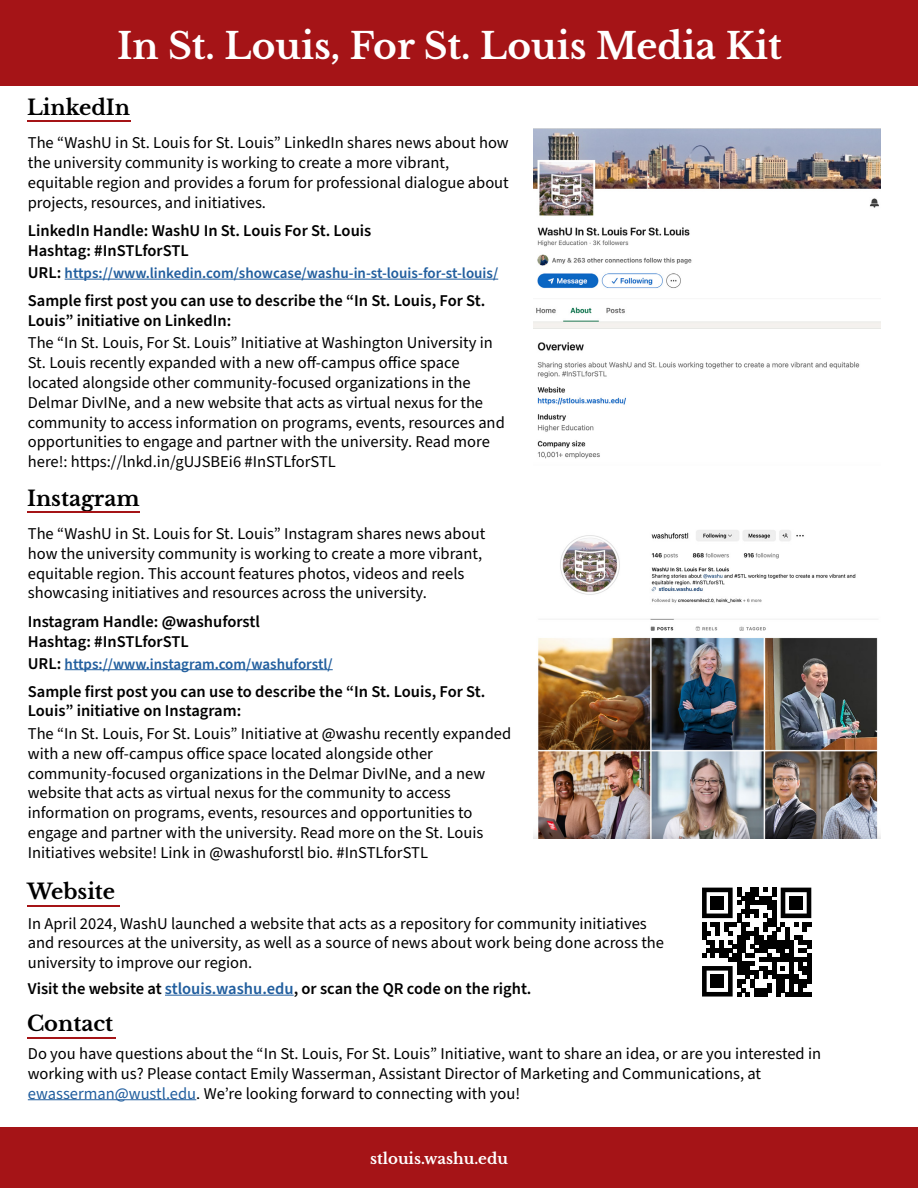
<style>
.page{position:relative;width:918px;height:1188px;background:#fff}
.page>*{position:absolute;margin:0;border:0;box-sizing:border-box;transform-origin:0 0}
.t1{font:700 36px "Libre Baskerville";color:#fff}
.t2{font:700 21px "Libre Baskerville";color:#000}
.t3{font:16.5px/19.8px "Source Sans Pro";color:#000}
.t4{font:600 16.5px/19.8px "Source Sans Pro";color:#000}
.t5{font:600 15px "Source Sans Pro";color:#215e9e}
.t6{font:700 15px "Libre Baskerville";color:#fff}
.s1{font-size:16.5px;color:#000}
.s2{color:#215e9e}
</style>
<div class="page">
<div style="left:0;top:0;width:918px;height:86px;background:#a51417"></div>
<div style="left:0;top:1128px;width:918px;height:60px;background:#a51417"></div>
<hr style="left:165px;top:995px;width:129px;height:1px;background:#215e9e">
<svg style="left:702px;top:888px;width:109px;height:109px"></svg>
<div style="left:711px;top:896px;width:13px;height:13px;background:#000"></div>
<div style="left:789px;top:896px;width:14px;height:13px;background:#000"></div>
<div style="left:711px;top:975px;width:13px;height:13px;background:#000"></div>
<hr style="left:28px;top:1099px;width:168px;height:1px;background:#215e9e">
<img style="left:533px;top:128px;width:348px;height:331px">
<hr style="left:65px;top:279px;width:433px;height:1px;background:#215e9e">
<hr style="left:27px;top:121px;width:104px;height:1px;background:#a51417">
<hr style="left:27px;top:905px;width:93px;height:1px;background:#a51417">
<hr style="left:27px;top:1037px;width:89px;height:1px;background:#a51417">
<img style="left:533px;top:530px;width:348px;height:309px">
<hr style="left:65px;top:669px;width:268px;height:1px;background:#215e9e">
<hr style="left:27px;top:511px;width:113px;height:2px;background:#a51417">
<h1 class="t1" style="left:117px;top:24px;width:667px">In St. Louis, For St. Louis Media Kit</h1>
<p class="t2" style="left:27px;top:95px;width:105px">LinkedIn</p>
<p class="t3" style="left:28px;top:134px;width:483px">The “WashU in St. Louis for St. Louis” LinkedIn shares news about how the university community is working to create a more vibrant, equitable region and provides a forum for professional dialogue about projects, resources, and initiatives.</p>
<p class="t4" style="left:28px;top:222px;width:345px">LinkedIn Handle: WashU In St. Louis For St. Louis<br>Hashtag: #InSTLforSTL</p>
<p class="t5" style="left:28px;top:263px;width:472px"><span class="s1">URL:</span> https://www.linkedin.com/showcase/washu-in-st-louis-for-st-louis/</p>
<p class="t4" style="left:28px;top:291px;width:459px">Sample first post you can use to describe the “In St. Louis, For St.<br>Louis” initiative on LinkedIn:</p>
<p class="t3" style="left:28px;top:334px;width:478px">The “In St. Louis, For St. Louis” Initiative at Washington University in St. Louis recently expanded with a new off-campus office space located alongside other community-focused organizations in the Delmar DivINe, and a new website that acts as virtual nexus for the community to access information on programs, events, resources and opportunities to engage and partner with the university. Read more here!: https://lnkd.in/gUJSBEi6 #InSTLforSTL</p>
<p class="t2" style="left:27px;top:485px;width:114px">Instagram</p>
<p class="t3" style="left:28px;top:524px;width:459px">The “WashU in St. Louis for St. Louis” Instagram shares news about how the university community is working to create a more vibrant, equitable region. This account features photos, videos and reels showcasing initiatives and resources across the university.</p>
<p class="t4" style="left:28px;top:612px;width:234px">Instagram Handle: @washuforstl<br>Hashtag: #InSTLforSTL</p>
<p class="t5" style="left:28px;top:654px;width:306px"><span class="s1">URL:</span> https://www.instagram.com/washuforstl/</p>
<p class="t4" style="left:28px;top:682px;width:459px">Sample first post you can use to describe the “In St. Louis, For St.<br>Louis” initiative on Instagram:</p>
<p class="t3" style="left:28px;top:724px;width:485px">The “In St. Louis, For St. Louis” Initiative at @washu recently expanded with a new off-campus office space located alongside other community-focused organizations in the Delmar DivINe, and a new website that acts as virtual nexus for the community to access information on programs, events, resources and opportunities to engage and partner with the university. Read more on the St. Louis Initiatives website! Link in @washuforstl bio. #InSTLforSTL</p>
<p class="t2" style="left:27px;top:879px;width:90px">Website</p>
<p class="t3" style="left:28px;top:914px;width:638px">In April 2024, WashU launched a website that acts as a repository for community initiatives and resources at the university, as well as a source of news about work being done across the university to improve our region.</p>
<p class="t4" style="left:28px;top:979px;width:505px">Visit the website at <span class="s2">stlouis.washu.edu</span>, or scan the QR code on the right.</p>
<p class="t2" style="left:27px;top:1011px;width:88px">Contact</p>
<p class="t3" style="left:28px;top:1044px;width:795px">Do you have questions about the “In St. Louis, For St. Louis” Initiative, want to share an idea, or are you interested in working with us? Please contact Emily Wasserman, Assistant Director of Marketing and Communications, at <span class="s2">ewasserman@wustl.edu</span>. We’re looking forward to connecting with you!</p>
<p class="t6" style="left:370px;top:1150px;width:140px">stlouis.washu.edu</p>
</div>
